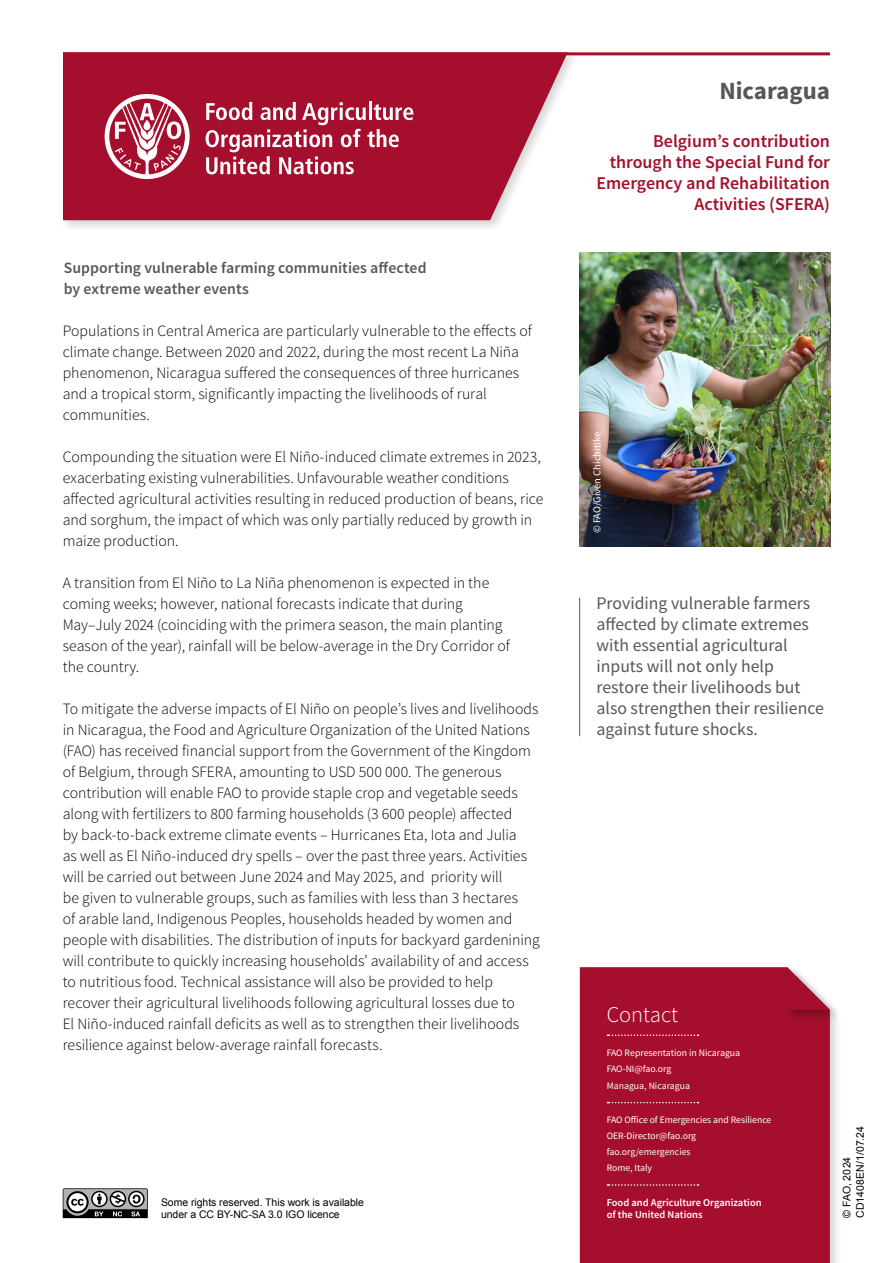
<style>
.page{position:relative;width:893px;height:1263px;background:#fff}
.page>*{position:absolute;margin:0;border:0;box-sizing:border-box;transform-origin:0 0}
.t1{font:700 24.75px "Source Sans Pro";color:#575756}
.t2{font:300 22.5px "Source Sans Pro";color:#fff}
.t3{font:600 18px/21px "Source Sans Pro";color:#a50f2d;text-align:right}
.t4{font:17.7px/21px "Source Sans Pro";color:#575756}
.t5{font:300 15.75px/21px "Source Sans Pro";color:#000}
.t6{font:600 15.75px/21px "Source Sans Pro";letter-spacing:.005em;color:#575756}
.t7{font:10.5px/12px "Arial";letter-spacing:-.005em;color:#000}
.t8{font:600 10.5px/12px "Source Sans Pro";color:#fff}
.t9{font:10.5px "Source Sans Pro";color:#fff}
.t10{font:9.75px/16.2px "Source Sans Pro";letter-spacing:-.005em;color:#fff}
</style>
<div class="page">
<div style="left:59px;top:49px;width:520px;height:184px;background:#000;opacity:.16"></div>
<svg style="left:63px;top:55px;width:505px;height:165px;background:#ad2742"></svg>
<hr style="left:63px;top:52px;width:767px;height:3px;background:#a50f2d">
<img style="left:580px;top:252px;width:250px;height:294px">
<svg style="left:105px;top:94px;width:85px;height:85px"></svg>
<svg style="left:206px;top:102px;width:207px;height:72px"></svg>
<hr style="left:579px;top:598px;width:1px;height:138px;background:#575756">
<svg style="left:63px;top:1188px;width:85px;height:30px;background:#747474"></svg>
<div style="left:576px;top:964px;width:267px;height:299px;background:#000;opacity:.16"></div>
<div style="left:580px;top:967px;width:250px;height:296px;background:#a50f2d"></div>
<div style="left:783px;top:965px;width:58px;height:57px;background:#000;opacity:.3"></div>
<svg style="left:787px;top:967px;width:43px;height:43px"></svg>
<svg style="left:607px;top:1034px;width:91px;height:2px"></svg>
<svg style="left:607px;top:1102px;width:91px;height:1px"></svg>
<svg style="left:607px;top:1184px;width:91px;height:2px"></svg>
<p class="t6" style="left:64px;top:258px;width:364px">Supporting vulnerable farming communities affected by extreme weather events</p>
<p class="t5" style="left:63px;top:320px;width:471px">Populations in Central America are particularly vulnerable to the effects of climate change. Between 2020 and 2022, during the most recent La Niña phenomenon, Nicaragua suffered the consequences of three hurricanes and a tropical storm, significantly impacting the livelihoods of rural communities.</p>
<p class="t5" style="left:63px;top:446px;width:482px">Compounding the situation were El Niño-induced climate extremes in 2023, exacerbating existing vulnerabilities. Unfavourable weather conditions affected agricultural activities resulting in reduced production of beans, rice and sorghum, the impact of which was only partially reduced by growth in maize production.</p>
<p class="t5" style="left:63px;top:572px;width:449px">A transition from El Niño to La Niña phenomenon is expected in the coming weeks; however, national forecasts indicate that during May–July 2024 (coinciding with the primera season, the main planting season of the year), rainfall will be below-average in the Dry Corridor of the country.</p>
<p class="t5" style="left:63px;top:698px;width:478px">To mitigate the adverse impacts of El Niño on people’s lives and livelihoods in Nicaragua, the Food and Agriculture Organization of the United Nations (FAO) has received financial support from the Government of the Kingdom of Belgium, through SFERA, amounting to USD 500 000. The generous contribution will enable FAO to provide staple crop and vegetable seeds along with fertilizers to 800 farming households (3 600 people) affected<br>by back‑to-back extreme climate events – Hurricanes Eta, Iota and Julia<br>as well as El Niño‑induced dry spells – over the past three years. Activities will be carried out between June 2024 and May 2025, and priority will<br>be given to vulnerable groups, such as families with less than 3 hectares<br>of arable land, Indigenous Peoples, households headed by women and people with disabilities. The distribution of inputs for backyard gardenining will contribute to quickly increasing households’ availability of and access to nutritious food. Technical assistance will also be provided to help recover their agricultural livelihoods following agricultural losses due to<br>El Niño‑induced rainfall deficits as well as to strengthen their livelihoods resilience against below-average rainfall forecasts.</p>
<p class="t7" style="left:161px;top:1196px;width:204px">Some rights reserved. This work is available under a CC BY-NC-SA 3.0 IGO licence</p>
<h1 class="t1" style="left:719px;top:75px;width:112px">Nicaragua</h1>
<p class="t3" style="left:596px;top:131px;width:235px">Belgium’s contribution through the Special Fund for<br>Emergency and Rehabilitation<br>Activities (SFERA)</p>
<p class="t9" style="left:590px;top:533px;width:103px;rotate:-90deg">© FAO/Given Chichitike</p>
<p class="t4" style="left:596px;top:593px;width:229px">Providing vulnerable farmers affected by climate extremes with essential agricultural inputs will not only help restore their livelihoods but also strengthen their resilience against future shocks.</p>
<h2 class="t2" style="left:607px;top:1000px;width:73px">Contact</h2>
<p class="t10" style="left:607px;top:1045px;width:135px">FAO Representation in Nicaragua<br>FAO-NI@fao.org<br>Managua, Nicaragua</p>
<p class="t10" style="left:607px;top:1111px;width:166px">FAO Office of Emergencies and Resilience<br>OER-Director@fao.org fao.org/emergencies<br>Rome, Italy</p>
<p class="t8" style="left:607px;top:1197px;width:156px">Food and Agriculture Organization of the United Nations</p>
<p class="t7" style="left:840px;top:1218px;width:93px;line-height:13.5px;rotate:-90deg">© FAO, 2024<br>CD1408EN/1/07.24</p>
</div>
